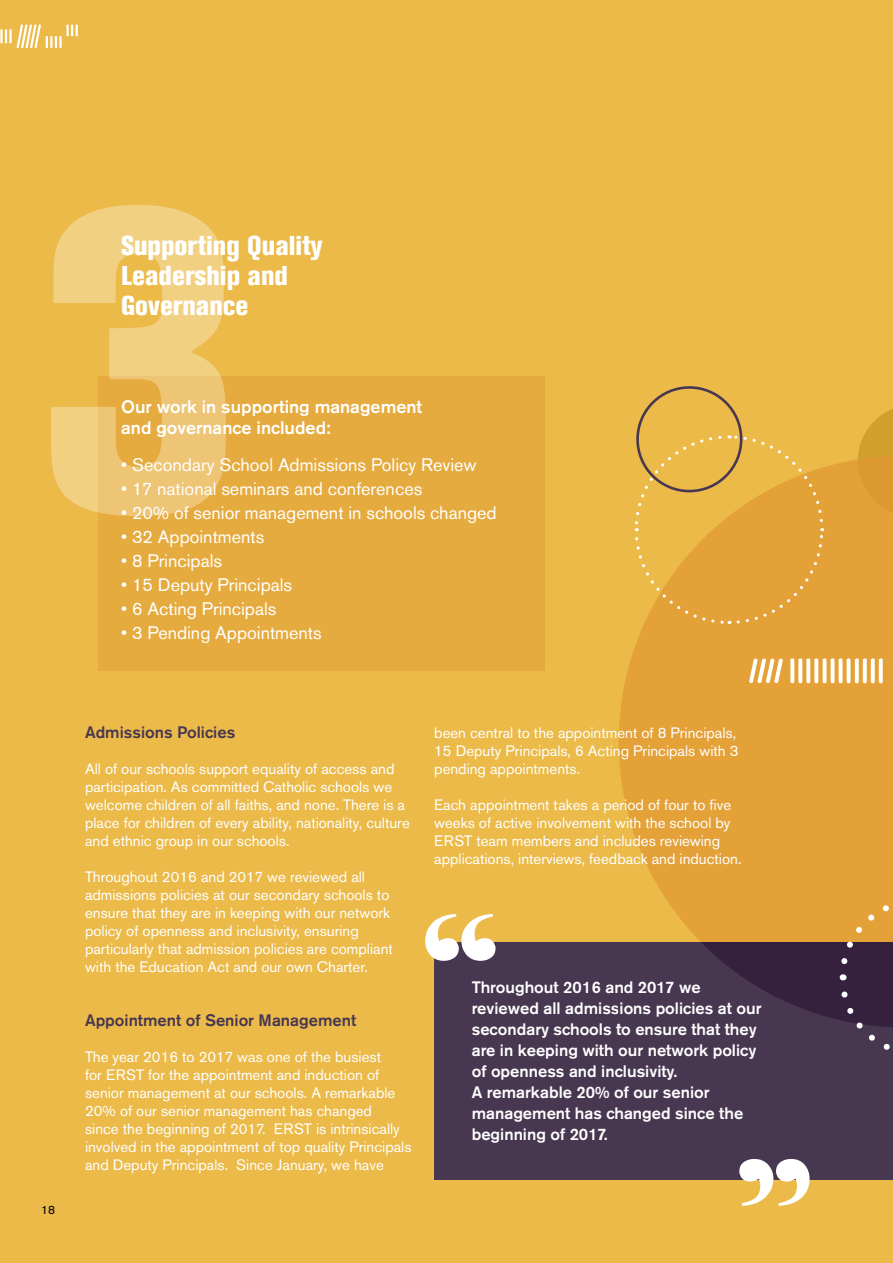
<style>
.page{position:relative;width:893px;height:1263px;background:#ebba49}
.page>*{position:absolute;margin:0;border:0;box-sizing:border-box;transform-origin:0 0}
.t1{font:800 condensed 27px/30px "Akzidenz Grotesk BE";color:#fff}
.t2{font:18px "Akzidenz Grotesk BE";color:#fff}
.t3{font:500 18px/21.6px "Akzidenz Grotesk BE";color:#fff}
.t4{font:500 16.5px/21px "Akzidenz Grotesk BE";color:#fff}
.t5{font:500 16.5px "Akzidenz Grotesk BE";color:#483750}
.t6{font:15px/18px "Akzidenz Grotesk BE";color:#fff}
.t7{font:12px "Akzidenz Grotesk BE";color:#000}
</style>
<div class="page">
<svg style="left:51px;top:205px;width:173px;height:308px;fill:#f1d082"></svg>
<svg style="left:0;top:24px;width:78px;height:25px"></svg>
<div style="left:434px;top:942px;width:459px;height:237px;background:#483750"></div>
<svg style="left:425px;top:914px;width:70px;height:47px"></svg>
<svg style="left:739px;top:1159px;width:71px;height:47px"></svg>
<svg style="left:619px;top:459px;width:274px;height:560px;fill:#e4a138"></svg>
<svg style="left:633px;top:434px;width:192px;height:192px"></svg>
<div style="left:636px;top:386px;width:106px;height:106px;border:3px solid #483750;border-radius:50%"></div>
<svg style="left:858px;top:409px;width:35px;height:108px;background:#dba033"></svg>
<svg style="left:798px;top:658px;width:4px;height:25px"></svg>
<svg style="left:790px;top:658px;width:4px;height:25px"></svg>
<svg style="left:814px;top:658px;width:4px;height:25px"></svg>
<svg style="left:806px;top:658px;width:4px;height:25px"></svg>
<hr style="left:831px;top:658px;width:3px;height:25px;background:#fff;border-radius:2px">
<hr style="left:823px;top:658px;width:3px;height:25px;background:#fff;border-radius:2px">
<hr style="left:847px;top:658px;width:3px;height:25px;background:#fff;border-radius:2px">
<hr style="left:839px;top:658px;width:3px;height:25px;background:#fff;border-radius:2px">
<svg style="left:863px;top:658px;width:4px;height:25px"></svg>
<svg style="left:855px;top:658px;width:4px;height:25px"></svg>
<svg style="left:879px;top:658px;width:4px;height:25px"></svg>
<svg style="left:871px;top:658px;width:4px;height:25px"></svg>
<svg style="left:749px;top:658px;width:34px;height:25px"></svg>
<svg style="left:836px;top:895px;width:57px;height:85px;background:#996d41"></svg>
<svg style="left:837px;top:987px;width:56px;height:63px"></svg>
<svg style="left:98px;top:376px;width:446px;height:295px;fill:#e6ab3f"></svg>
<h1 class="t1" style="left:121px;top:231px;width:203px">Supporting Quality<br>Leadership and<br>Governance</h1>
<p class="t3" style="left:121px;top:395px;width:303px">Our work in supporting management and governance included:</p>
<p class="t2" style="left:121px;top:454px;width:357px">• Secondary School Admissions Policy Review</p>
<p class="t2" style="left:121px;top:478px;width:303px">• 17 national seminars and conferences</p>
<p class="t2" style="left:121px;top:502px;width:377px">• 20% of senior management in schools changed</p>
<p class="t2" style="left:121px;top:526px;width:145px">• 32 Appointments</p>
<p class="t2" style="left:121px;top:550px;width:102px">• 8 Principals</p>
<p class="t2" style="left:121px;top:574px;width:172px">• 15 Deputy Principals</p>
<p class="t2" style="left:121px;top:598px;width:157px">• 6 Acting Principals</p>
<p class="t2" style="left:121px;top:622px;width:202px">• 3 Pending Appointments</p>
<p class="t7" style="left:41px;top:1202px;width:15px">18</p>
<p class="t5" style="left:85px;top:722px;width:152px">Admissions Policies</p>
<p class="t6" style="left:85px;top:760px;width:326px">All of our schools support equality of access and participation. As committed Catholic schools we welcome children of all faiths, and none. There is a place for children of every ability, nationality, culture and ethnic group in our schools.</p>
<p class="t6" style="left:85px;top:868px;width:309px">Throughout 2016 and 2017 we reviewed all admissions policies at our secondary schools to ensure that they are in keeping with our network policy of openness and inclusivity, ensuring particularly that admission policies are compliant with the Education Act and our own Charter.</p>
<p class="t5" style="left:85px;top:1010px;width:273px">Appointment of Senior Management</p>
<p class="t6" style="left:85px;top:1048px;width:328px">The year 2016 to 2017 was one of the busiest<br>for ERST for the appointment and induction of senior management at our schools. A remarkable 20% of our senior management has changed<br>since the beginning of 2017. ERST is intrinsically involved in the appointment of top quality Principals and Deputy Principals. Since January, we have</p>
<p class="t6" style="left:434px;top:724px;width:306px">been central to the appointment of 8 Principals,<br>15 Deputy Principals, 6 Acting Principals with 3 pending appointments.</p>
<p class="t6" style="left:434px;top:796px;width:309px">Each appointment takes a period of four to five weeks of active involvement with the school by ERST team members and includes reviewing applications, interviews, feedback and induction.</p>
<p class="t4" style="left:472px;top:976px;width:291px">Throughout 2016 and 2017 we reviewed all admissions policies at our secondary schools to ensure that they are in keeping with our network policy of openness and inclusivity.<br>A remarkable 20% of our senior management has changed since the beginning of 2017.</p>
</div>
